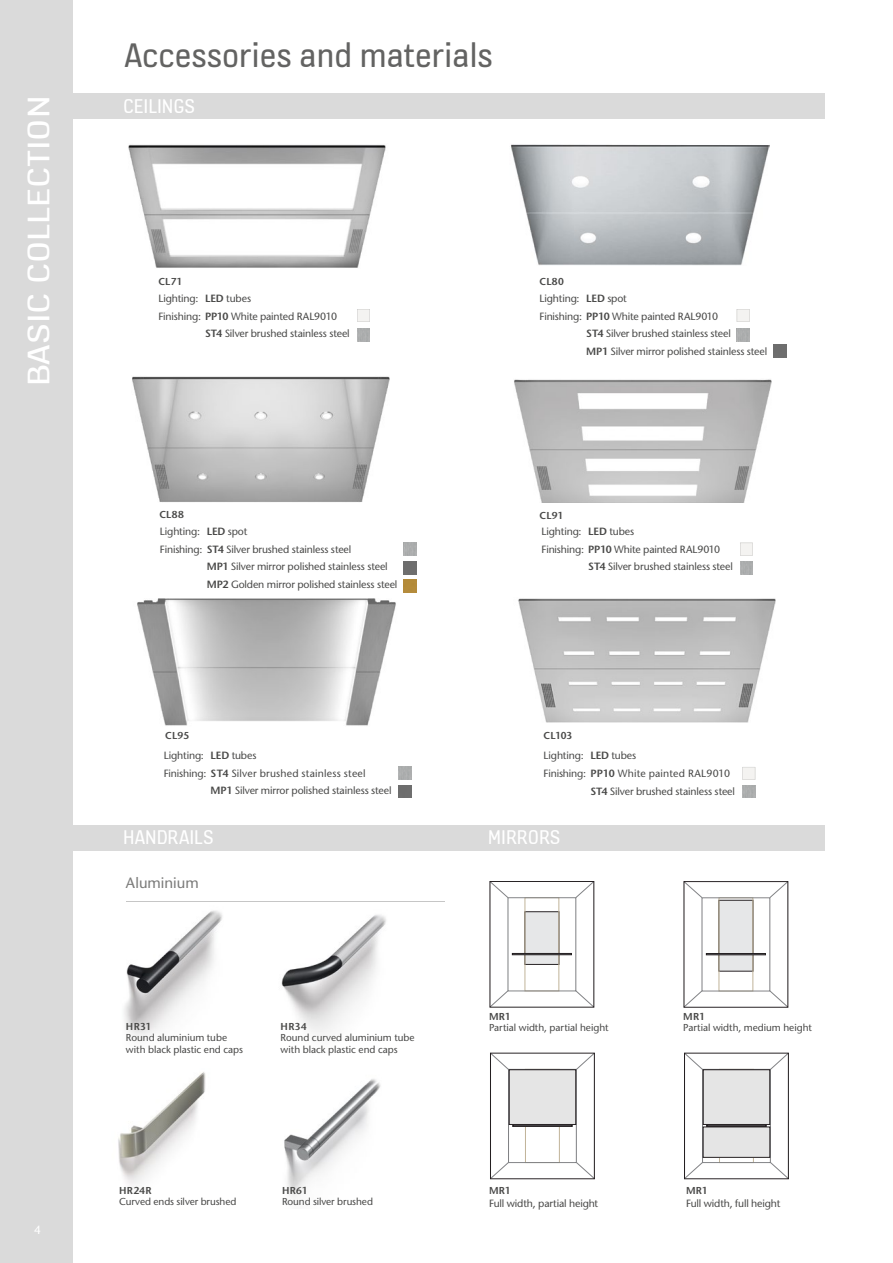
<style>
.page{position:relative;width:893px;height:1263px;background:#fff}
.page>*{position:absolute;margin:0;border:0;box-sizing:border-box;transform-origin:0 0}
.t1{font:36px "KONE Information v 13";color:#636362}
.t2{font:33px "KONE Information v 13";color:#fff;scale:1.25 1}
.t3{font:21px "KONE Information v 13";color:#fff}
.t4{font:15px "Stone Sans";color:#7b7b7a}
.t5{font:12px "Stone Sans";color:#fff}
.t6{font:10.5px "Stone Sans";letter-spacing:-.015em;color:#494948}
.t7{font:10.5px "Stone Sans";letter-spacing:.015em;color:#494948}
.t8{font:10.5px "Stone Sans";letter-spacing:.01em;color:#494948}
.t9{font:10.05px/11.2px "Stone Sans";letter-spacing:-.005em;color:#494948}
.t10{font:600 10.05px "Stone Sans";letter-spacing:.02em;color:#494948}
.s1{font-weight:600}
</style>
<div class="page">
<div style="left:525px;top:912px;width:34px;height:52px;background:#e6e7e8"></div>
<div style="left:525px;top:898px;width:34px;height:93px;border:1px solid #c2b59b"></div>
<div style="left:508px;top:897px;width:68px;height:94px;border:1px solid #818285"></div>
<svg style="left:492px;top:883px;width:16px;height:15px"></svg>
<svg style="left:575px;top:883px;width:17px;height:15px"></svg>
<svg style="left:492px;top:990px;width:16px;height:15px"></svg>
<svg style="left:575px;top:990px;width:17px;height:15px"></svg>
<div style="left:512px;top:953px;width:59px;height:2px;border:1px solid #241f21"></div>
<div style="left:719px;top:900px;width:34px;height:71px;background:#e6e7e8"></div>
<div style="left:719px;top:900px;width:34px;height:71px;border:1px solid #241f21"></div>
<div style="left:719px;top:898px;width:34px;height:93px;border:1px solid #c2b59b"></div>
<div style="left:702px;top:898px;width:68px;height:93px;border:1px solid #818285"></div>
<svg style="left:686px;top:883px;width:16px;height:15px"></svg>
<svg style="left:769px;top:883px;width:17px;height:15px"></svg>
<svg style="left:686px;top:990px;width:16px;height:15px"></svg>
<svg style="left:769px;top:990px;width:17px;height:15px"></svg>
<div style="left:706px;top:953px;width:59px;height:2px;border:1px solid #241f21"></div>
<div style="left:702px;top:1069px;width:68px;height:94px;border:1px solid #818285"></div>
<svg style="left:686px;top:1055px;width:17px;height:15px"></svg>
<svg style="left:770px;top:1053px;width:19px;height:17px"></svg>
<svg style="left:686px;top:1162px;width:17px;height:15px"></svg>
<svg style="left:770px;top:1162px;width:19px;height:17px"></svg>
<div style="left:707px;top:1125px;width:59px;height:1px;border:1px solid #241f21"></div>
<div style="left:703px;top:1070px;width:67px;height:54px;background:#e5e5e5"></div>
<div style="left:703px;top:1070px;width:67px;height:54px;border:1px solid #241f21"></div>
<div style="left:703px;top:1127px;width:67px;height:30px;background:#e5e5e5"></div>
<div style="left:525px;top:1069px;width:34px;height:93px;border:1px solid #c2b59b"></div>
<div style="left:508px;top:1069px;width:68px;height:94px;border:1px solid #818285"></div>
<svg style="left:492px;top:1055px;width:17px;height:15px"></svg>
<svg style="left:576px;top:1053px;width:19px;height:17px"></svg>
<svg style="left:492px;top:1162px;width:17px;height:15px"></svg>
<svg style="left:576px;top:1162px;width:19px;height:17px"></svg>
<div style="left:513px;top:1125px;width:59px;height:1px;border:1px solid #241f21"></div>
<div style="left:509px;top:1070px;width:67px;height:54px;background:#e5e5e5"></div>
<div style="left:509px;top:1070px;width:67px;height:54px;border:1px solid #241f21"></div>
<img style="left:281px;top:915px;width:105px;height:118px">
<img style="left:124px;top:910px;width:98px;height:128px">
<div style="left:60px;top:94px;width:765px;height:25px;background:#dadada"></div>
<div style="left:0;top:0;width:72px;height:1263px;background:#dadada"></div>
<div style="left:38px;top:825px;width:787px;height:25px;background:#dadada"></div>
<svg style="left:357px;top:309px;width:13px;height:13px"></svg>
<svg style="left:737px;top:309px;width:13px;height:13px"></svg>
<svg style="left:740px;top:543px;width:13px;height:12px"></svg>
<hr style="left:126px;top:901px;width:318px;height:1px;background:#c6c6c6">
<svg style="left:357px;top:328px;width:13px;height:13px"></svg>
<svg style="left:737px;top:328px;width:13px;height:13px"></svg>
<svg style="left:740px;top:561px;width:13px;height:13px"></svg>
<svg style="left:742px;top:767px;width:13px;height:31px"></svg>
<img style="left:128px;top:144px;width:258px;height:124px">
<img style="left:514px;top:379px;width:258px;height:124px">
<img style="left:137px;top:598px;width:259px;height:128px">
<img style="left:518px;top:598px;width:258px;height:125px">
<svg style="left:399px;top:767px;width:12px;height:31px"></svg>
<svg style="left:404px;top:543px;width:13px;height:12px"></svg>
<svg style="left:773px;top:344px;width:13px;height:13px"></svg>
<svg style="left:404px;top:561px;width:13px;height:31px"></svg>
<img style="left:132px;top:376px;width:257px;height:126px">
<img style="left:118px;top:1072px;width:88px;height:114px">
<img style="left:284px;top:1079px;width:97px;height:119px">
<img style="left:511px;top:144px;width:258px;height:121px">
<h2 class="t2" style="left:17px;top:386px;width:234px;rotate:-90deg">BASIC COLLECTION</h2>
<p class="t5" style="left:34px;top:1223px;width:8px">4</p>
<h1 class="t1" style="left:124px;top:31px;width:370px">Accessories and materials</h1>
<h3 class="t3" style="left:123px;top:92px;width:73px">CEILINGS</h3>
<p class="t10" style="left:158px;top:275px;width:25px">CL71</p>
<p class="t6" style="left:158px;top:292px;width:94px">Lighting: <span class="s1">LED</span> tubes</p>
<p class="t6" style="left:158px;top:310px;width:180px">Finishing: <span class="s1">PP10</span> White painted RAL9010</p>
<p class="t6" style="left:205px;top:327px;width:146px"><span class="s1">ST4</span> Silver brushed stainless steel</p>
<p class="t10" style="left:159px;top:508px;width:26px">CL88</p>
<p class="t6" style="left:160px;top:525px;width:89px">Lighting: <span class="s1">LED</span> spot</p>
<p class="t6" style="left:160px;top:542px;width:193px">Finishing: <span class="s1">ST4</span> Silver brushed stainless steel</p>
<p class="t6" style="left:207px;top:560px;width:182px"><span class="s1">MP1</span> Silver mirror polished stainless steel</p>
<p class="t6" style="left:207px;top:578px;width:192px"><span class="s1">MP2</span> Golden mirror polished stainless steel</p>
<p class="t10" style="left:165px;top:729px;width:25px">CL95</p>
<p class="t6" style="left:164px;top:749px;width:94px">Lighting: <span class="s1">LED</span> tubes</p>
<p class="t7" style="left:164px;top:766px;width:203px">Finishing: <span class="s1">ST4</span> Silver brushed stainless steel</p>
<p class="t6" style="left:211px;top:784px;width:182px"><span class="s1">MP1</span> Silver mirror polished stainless steel</p>
<p class="t10" style="left:539px;top:275px;width:26px">CL80</p>
<p class="t6" style="left:539px;top:292px;width:89px">Lighting: <span class="s1">LED</span> spot</p>
<p class="t6" style="left:539px;top:310px;width:180px">Finishing: <span class="s1">PP10</span> White painted RAL9010</p>
<p class="t6" style="left:586px;top:327px;width:146px"><span class="s1">ST4</span> Silver brushed stainless steel</p>
<p class="t6" style="left:586px;top:345px;width:182px"><span class="s1">MP1</span> Silver mirror polished stainless steel</p>
<p class="t10" style="left:539px;top:509px;width:25px">CL91</p>
<p class="t6" style="left:541px;top:525px;width:94px">Lighting: <span class="s1">LED</span> tubes</p>
<p class="t6" style="left:541px;top:542px;width:180px">Finishing: <span class="s1">PP10</span> White painted RAL9010</p>
<p class="t6" style="left:588px;top:560px;width:146px"><span class="s1">ST4</span> Silver brushed stainless steel</p>
<p class="t10" style="left:544px;top:729px;width:30px">CL103</p>
<p class="t6" style="left:544px;top:749px;width:94px">Lighting: <span class="s1">LED</span> tubes</p>
<p class="t8" style="left:544px;top:767px;width:188px">Finishing: <span class="s1">PP10</span> White painted RAL9010</p>
<p class="t6" style="left:590px;top:785px;width:146px"><span class="s1">ST4</span> Silver brushed stainless steel</p>
<h3 class="t3" style="left:123px;top:823px;width:92px">HANDRAILS</h3>
<h3 class="t3" style="left:488px;top:823px;width:74px">MIRRORS</h3>
<h3 class="t4" style="left:126px;top:874px;width:74px">Aluminium</h3>
<p class="t10" style="left:126px;top:1020px;width:27px">HR31</p>
<p class="t9" style="left:126px;top:1032px;width:119px">Round aluminium tube with black plastic end caps</p>
<p class="t10" style="left:281px;top:1020px;width:27px">HR34</p>
<p class="t9" style="left:281px;top:1032px;width:135px">Round curved aluminium tube with black plastic end caps</p>
<p class="t10" style="left:119px;top:1184px;width:34px">HR24R</p>
<p class="t9" style="left:119px;top:1196px;width:119px">Curved ends silver brushed</p>
<p class="t10" style="left:282px;top:1184px;width:27px">HR61</p>
<p class="t9" style="left:282px;top:1196px;width:92px">Round silver brushed</p>
<p class="t10" style="left:489px;top:1010px;width:23px">MR1</p>
<p class="t9" style="left:489px;top:1022px;width:121px">Partial width, partial height</p>
<p class="t10" style="left:489px;top:1184px;width:23px">MR1</p>
<p class="t6" style="left:489px;top:1197px;width:111px">Full width, partial height</p>
<p class="t10" style="left:683px;top:1010px;width:23px">MR1</p>
<p class="t9" style="left:683px;top:1022px;width:130px">Partial width, medium height</p>
<p class="t10" style="left:686px;top:1184px;width:23px">MR1</p>
<p class="t6" style="left:686px;top:1197px;width:96px">Full width, full height</p>
</div>
